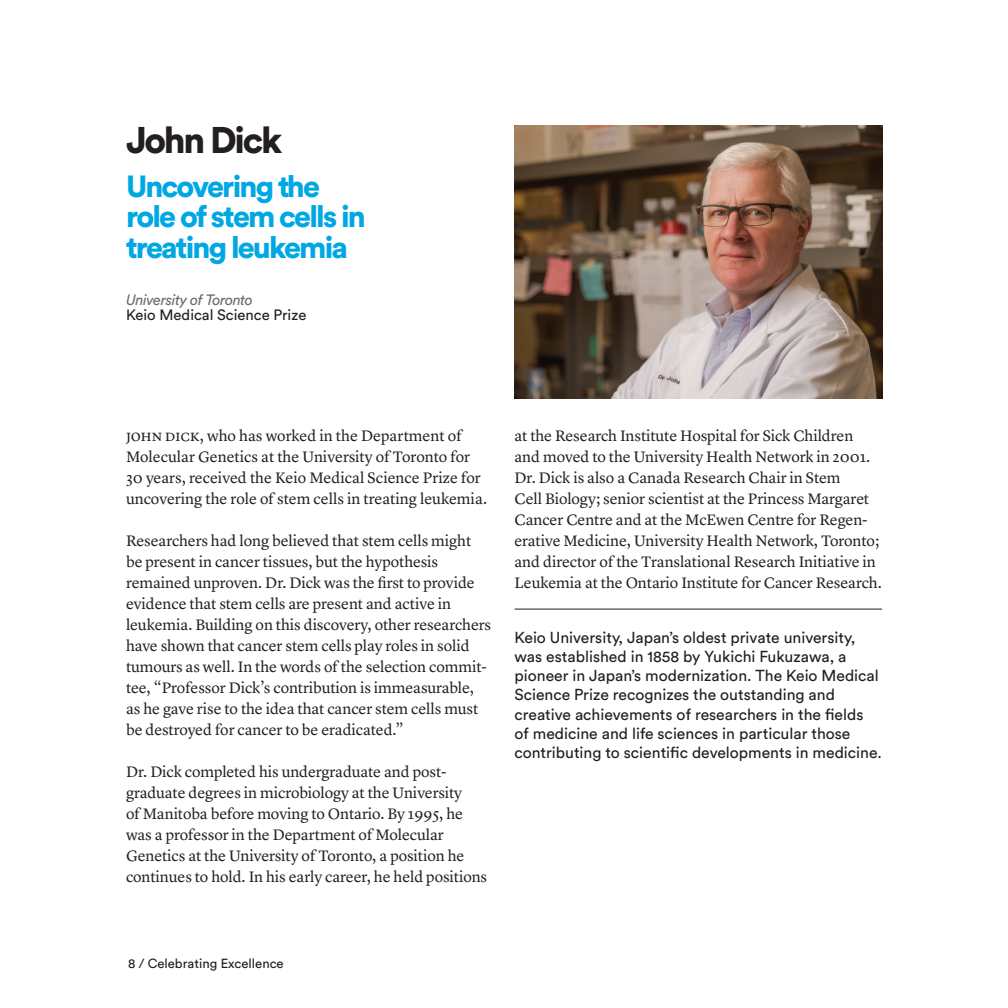
<style>
.page{position:relative;width:1008px;height:1008px;background:#fff}
.page>*{position:absolute;margin:0;border:0;box-sizing:border-box;transform-origin:0 0}
.Recipient_Name{font:900 36.75px "Circular Std";letter-spacing:-.06em;color:#231f20}
.Recipient_Name-2{font:900 30.28px/30.3px "Circular Std";letter-spacing:-.06em;color:#00a8e3}
.Body_Copy{font:15.75px/21px "Lyon Text";letter-spacing:-.005em;color:#231f20}
.t1{font:15.75px/19.2px "Circular Std";color:#231f20}
.Sections_Headers{font:14.88px/15.8px "Circular Std";color:#231f20}
.t2{font:13.12px "Circular Std";color:#231f20}
.s1{font-style:italic;color:#6c6d70}
</style>
<div class="page">
<img style="left:514px;top:126px;width:368px;height:273px">
<hr style="left:514px;top:609px;width:368px;height:1px;background:#231f20">
<p class="Recipient_Name" style="left:126px;top:116px;width:158px">John Dick</p>
<p class="Recipient_Name-2" style="left:126px;top:170px;width:241px">Uncovering the role of stem cells in treating leukemia</p>
<p class="Sections_Headers" style="left:126px;top:291px;width:182px"><span class="s1">University of Toronto<br></span>Keio Medical Science Prize</p>
<p class="Body_Copy" style="left:126px;top:423px;width:363px">john dick, who has worked in the Department of Molecular Genetics at the University of Toronto for 30 years, received the Keio Medical Science Prize for uncovering the role of stem cells in treating leukemia.</p>
<p class="Body_Copy" style="left:126px;top:528px;width:367px">Researchers had long believed that stem cells might be present in cancer tissues, but the hypothesis remained unproven. Dr. Dick was the first to provide evidence that stem cells are present and active in leukemia. Building on this discovery, other researchers have shown that cancer stem cells play roles in solid tumours as well. In the words of the selection commit&shy;tee, “Professor Dick’s contribution is immeasurable, as he gave rise to the idea that cancer stem cells must be destroyed for cancer to be eradicated.”</p>
<p class="Body_Copy" style="left:126px;top:759px;width:363px">Dr. Dick completed his undergraduate and post&shy;graduate degrees in microbiology at the University<br>of Manitoba before moving to Ontario. By 1995, he was a professor in the Department of Molecular Genetics at the University of Toronto, a position he continues to hold. In his early career, he held positions</p>
<p class="Body_Copy" style="left:514px;top:424px;width:369px">at the Research Institute Hospital for Sick Children and moved to the University Health Network in 2001.<br>Dr. Dick is also a Canada Research Chair in Stem<br>Cell Biology; senior scientist at the Princess Margaret Cancer Centre and at the McEwen Centre for Regen&shy;erative Medicine, University Health Network, Toronto; and director of the Translational Research Initiative in Leukemia at the Ontario Institute for Cancer Research.</p>
<p class="t1" style="left:514px;top:627px;width:369px">Keio University, Japan’s oldest private university, was established in 1858 by Yukichi Fukuzawa, a pioneer in Japan’s modernization. The Keio Medical Science Prize recognizes the outstanding and creative achievements of researchers in the fields of medicine and life sciences in particular those contributing to scientific developments in medicine.</p>
<p class="t2" style="left:128px;top:955px;width:157px">8 / Celebrating Excellence</p>
</div>
